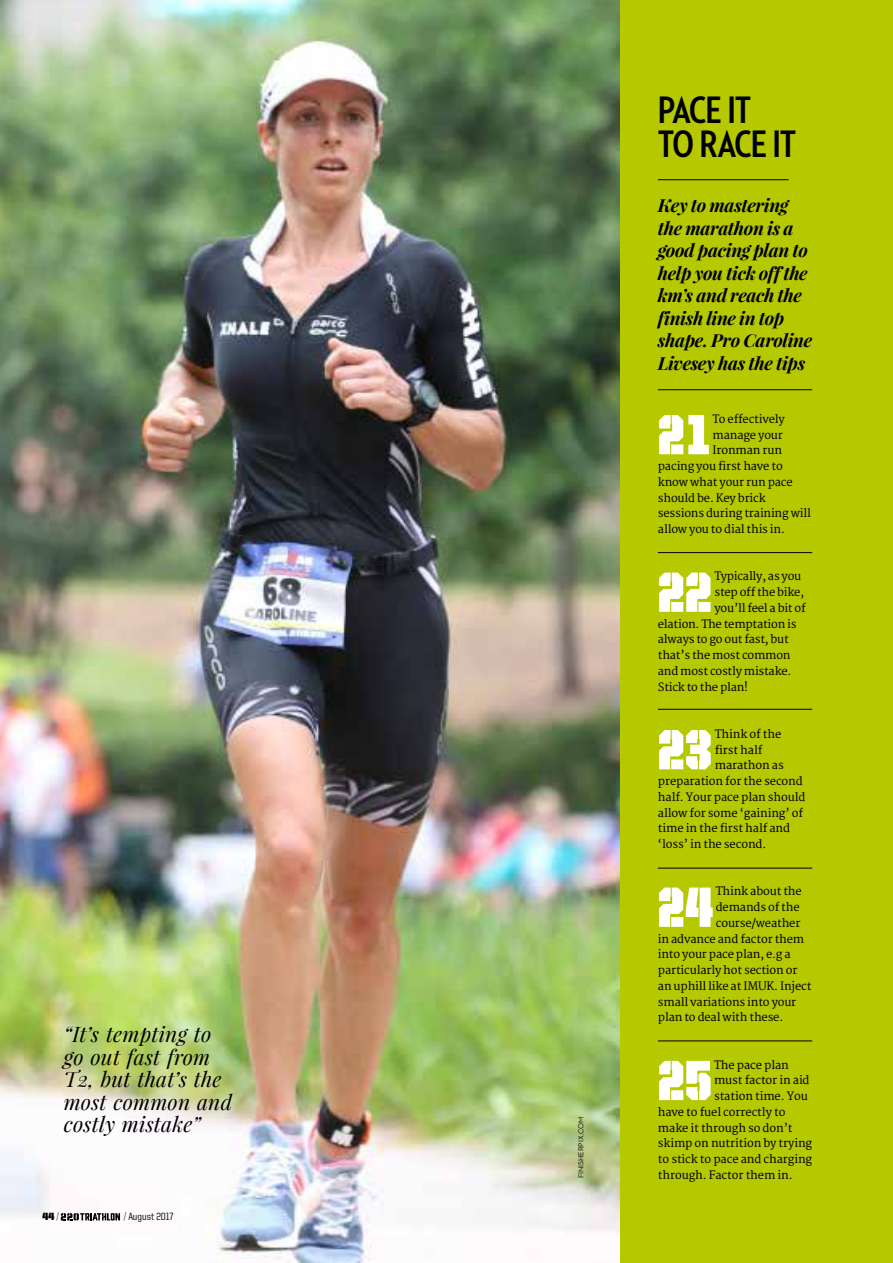
<style>
.page{position:relative;width:893px;height:1263px;background:#fff}
.page>*{position:absolute;margin:0;border:0;box-sizing:border-box;transform-origin:0 0}
.t1{font:56.85px "United Sans Cond Stencil";letter-spacing:.015em;color:#fff}
.t2{font:700 39px/34.5px "Neutraface 2 Condensed";letter-spacing:-.035em;color:#000}
.t3{font:italic 21px/22.5px "Playfair Display";letter-spacing:.01em;color:#000}
.t4{font:italic 700 18px/22.5px "Playfair Display";letter-spacing:-.02em;color:#000}
.t5{font:11.25px "Merriweather";letter-spacing:-.015em;color:#000}
.t6{font:500 10.5px "United Sans Semi Cond";color:#000}
.t7{font:10.5px "United Sans Semi Cond Stencil";color:#000}
.t8{font:7.5px "Neutraface 2 Text";letter-spacing:.005em;color:#000}
.s1{font-family:"United Sans Semi Cond";font-weight:300}
.s2{font-weight:300}
</style>
<div class="page">
<img style="left:0;top:0;width:621px;height:1263px">
<div style="left:621px;top:0;width:272px;height:1263px;background:#b6c900"></div>
<hr style="left:658px;top:179px;width:131px;height:1px;background:#000">
<hr style="left:658px;top:389px;width:154px;height:1px;background:#000">
<hr style="left:658px;top:552px;width:154px;height:1px;background:#000">
<hr style="left:658px;top:709px;width:154px;height:1px;background:#000">
<hr style="left:658px;top:868px;width:154px;height:1px;background:#000">
<hr style="left:658px;top:1041px;width:154px;height:1px;background:#000">
<svg style="left:61px;top:1213px;width:59px;height:7px"></svg>
<h3 class="t3" style="left:64px;top:1022px;width:170px">“It’s tempting to go out fast from<br>T2, but that’s the most common and costly mistake”</h3>
<p class="t7" style="left:43px;top:1211px;width:18px">44 <span class="s1">/</span></p>
<p class="t6" style="left:124px;top:1211px;width:51px"><span class="s2">/</span> August 2017</p>
<p class="t8" style="left:576px;top:1178px;width:64px;rotate:-90deg">FINISHERPIX.COM</p>
<h2 class="t2" style="left:658px;top:92px;width:140px">PACE IT<br>TO RACE IT</h2>
<h3 class="t4" style="left:658px;top:193px;width:156px">Key to mastering the marathon is a good pacing plan to help you tick off the km’s and reach the finish line in top shape. Pro Caroline<br>Livesey has the tips</h3>
<h1 class="t1" style="left:658px;top:406px;width:53px">21</h1>
<p class="t5" style="left:712px;top:412px;width:74px">To effectively</p>
<p class="t5" style="left:712px;top:428px;width:72px">manage your</p>
<p class="t5" style="left:712px;top:444px;width:71px">Ironman run</p>
<p class="t5" style="left:658px;top:459px;width:126px">pacing you first have to</p>
<p class="t5" style="left:658px;top:475px;width:136px">know what your run pace</p>
<p class="t5" style="left:658px;top:491px;width:109px">should be. Key brick</p>
<p class="t5" style="left:658px;top:507px;width:155px">sessions during training will</p>
<p class="t5" style="left:658px;top:522px;width:129px">allow you to dial this in.</p>
<h1 class="t1" style="left:658px;top:563px;width:55px">22</h1>
<p class="t5" style="left:714px;top:570px;width:88px">Typically, as you</p>
<p class="t5" style="left:714px;top:585px;width:91px">step off the bike,</p>
<p class="t5" style="left:714px;top:601px;width:93px">you’ll feel a bit of</p>
<p class="t5" style="left:658px;top:617px;width:140px">elation. The temptation is</p>
<p class="t5" style="left:658px;top:633px;width:133px">always to go out fast, but</p>
<p class="t5" style="left:658px;top:648px;width:134px">that’s the most common</p>
<p class="t5" style="left:658px;top:664px;width:135px">and most costly mistake.</p>
<p class="t5" style="left:658px;top:680px;width:92px">Stick to the plan!</p>
<h1 class="t1" style="left:658px;top:721px;width:56px">23</h1>
<p class="t5" style="left:715px;top:727px;width:68px">Think of the</p>
<p class="t5" style="left:715px;top:743px;width:49px">first half</p>
<p class="t5" style="left:715px;top:759px;width:71px">marathon as</p>
<p class="t5" style="left:658px;top:774px;width:146px">preparation for the second</p>
<p class="t5" style="left:658px;top:790px;width:149px">half. Your pace plan should</p>
<p class="t5" style="left:658px;top:806px;width:147px">allow for some ‘gaining’ of</p>
<p class="t5" style="left:658px;top:822px;width:134px">time in the first half and</p>
<p class="t5" style="left:658px;top:837px;width:110px">‘loss’ in the second.</p>
<h1 class="t1" style="left:658px;top:878px;width:57px">24</h1>
<p class="t5" style="left:716px;top:885px;width:87px">Think about the</p>
<p class="t5" style="left:716px;top:900px;width:85px">demands of the</p>
<p class="t5" style="left:716px;top:916px;width:86px">course/weather</p>
<p class="t5" style="left:658px;top:932px;width:148px">in advance and factor them</p>
<p class="t5" style="left:658px;top:948px;width:134px">into your pace plan, e.g a</p>
<p class="t5" style="left:658px;top:963px;width:141px">particularly hot section or</p>
<p class="t5" style="left:658px;top:979px;width:155px">an uphill like at IMUK. Inject</p>
<p class="t5" style="left:658px;top:995px;width:140px">small variations into your</p>
<p class="t5" style="left:658px;top:1011px;width:127px">plan to deal with these.</p>
<h1 class="t1" style="left:658px;top:1052px;width:55px">25</h1>
<p class="t5" style="left:714px;top:1058px;width:76px">The pace plan</p>
<p class="t5" style="left:714px;top:1074px;width:97px">must factor in aid</p>
<p class="t5" style="left:714px;top:1089px;width:95px">station time. You</p>
<p class="t5" style="left:658px;top:1105px;width:129px">have to fuel correctly to</p>
<p class="t5" style="left:658px;top:1121px;width:136px">make it through so don’t</p>
<p class="t5" style="left:658px;top:1137px;width:156px">skimp on nutrition by trying</p>
<p class="t5" style="left:658px;top:1152px;width:156px">to stick to pace and charging</p>
<p class="t5" style="left:658px;top:1168px;width:136px">through. Factor them in.</p>
</div>
